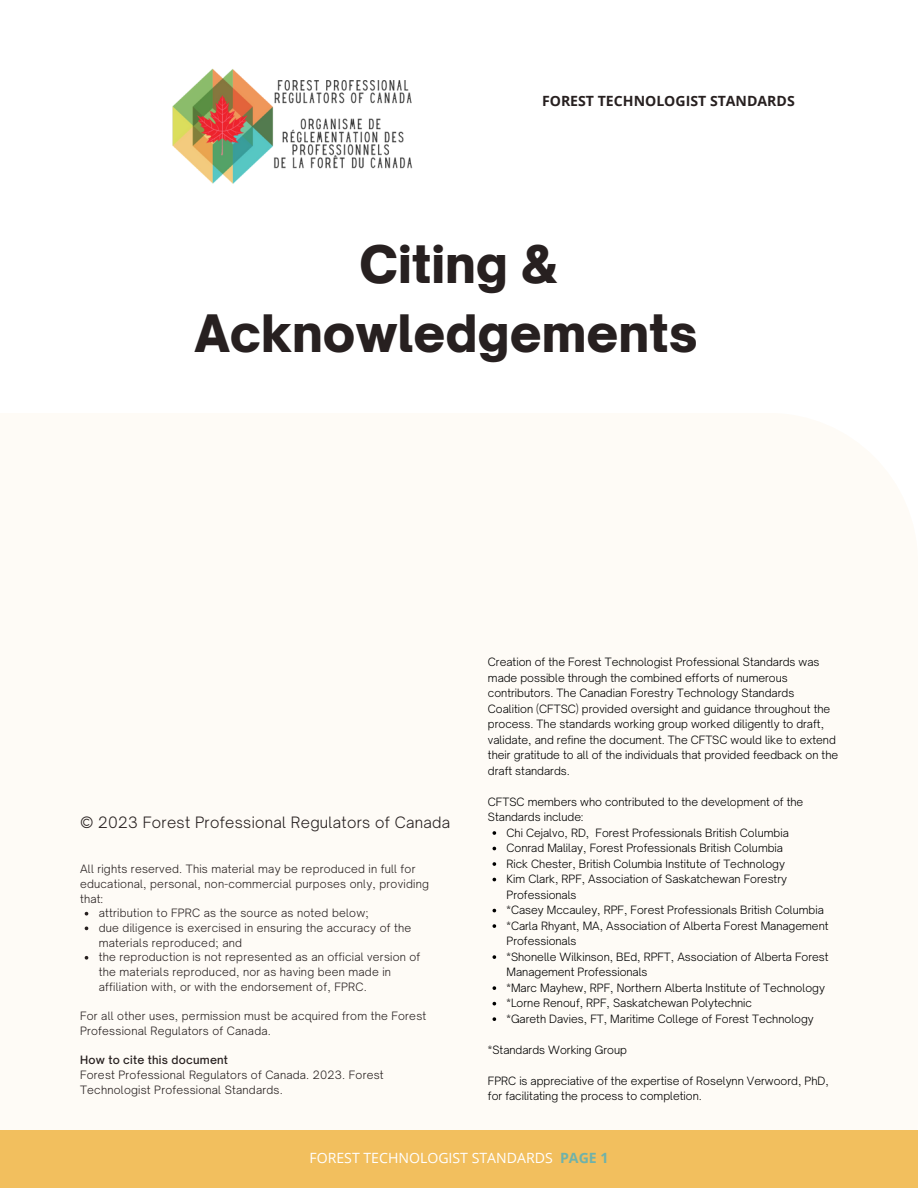
<style>
.page{position:relative;width:918px;height:1188px;background:#fff}
.page>*{position:absolute;margin:0;border:0;box-sizing:border-box;transform-origin:0 0}
.t1{font:900 49.35px/68.7px "Open Sauce One";color:#272020;text-align:center}
.t2{font:300 15px "Open Sauce One";letter-spacing:.02em;color:#272020}
.t3{font:14.1px "Open Sans";color:#fff}
.t4{font:700 14.1px "Open Sans";color:#272020}
.t5{font:300 10.95px/15.5px "Open Sauce One";color:#000}
.t6{font:300 10.95px/14.7px "Open Sauce One";letter-spacing:.02em;color:#272020}
.t7{font:500 10.95px "Open Sauce One";letter-spacing:.02em;color:#272020}
.s1{font-weight:700;color:#6fb2a9}
</style>
<div class="page">
<div style="left:0;top:1130px;width:918px;height:58px;background:#f2bf5e"></div>
<svg style="left:85px;top:912px;width:3px;height:4px"></svg>
<svg style="left:85px;top:956px;width:3px;height:4px"></svg>
<svg style="left:493px;top:831px;width:3px;height:4px"></svg>
<svg style="left:493px;top:862px;width:3px;height:4px"></svg>
<svg style="left:493px;top:924px;width:3px;height:4px"></svg>
<svg style="left:493px;top:955px;width:3px;height:4px"></svg>
<svg style="left:493px;top:986px;width:3px;height:4px"></svg>
<svg style="left:493px;top:1017px;width:3px;height:4px"></svg>
<img style="left:172px;top:68px;width:241px;height:116px">
<p class="t4" style="left:542px;top:91px;width:254px">FOREST TECHNOLOGIST STANDARDS</p>
<p class="t1" style="left:194px;top:230px;width:505px">Citing &amp;<br>Acknowledgements</p>
<p class="t2" style="left:80px;top:813px;width:372px">© 2023 Forest Professional Regulators of Canada</p>
<p class="t6" style="left:80px;top:862px;width:350px">All rights reserved. This material may be reproduced in full for educational, personal, non-commercial purposes only, providing that:</p>
<p class="t6" style="left:99px;top:906px;width:272px">attribution to FPRC as the source as noted below;</p>
<p class="t6" style="left:99px;top:921px;width:314px">due diligence is exercised in ensuring the accuracy of the materials reproduced; and</p>
<p class="t6" style="left:99px;top:950px;width:323px">the reproduction is not represented as an official version of the materials reproduced, nor as having been made in affiliation with, or with the endorsement of, FPRC.</p>
<p class="t6" style="left:80px;top:1009px;width:348px">For all other uses, permission must be acquired from the Forest<br>Professional Regulators of Canada.</p>
<p class="t7" style="left:80px;top:1053px;width:149px">How to cite this document</p>
<p class="t6" style="left:80px;top:1067px;width:305px">Forest Professional Regulators of Canada. 2023. Forest<br>Technologist Professional Standards.</p>
<p class="t5" style="left:488px;top:654px;width:352px">Creation of the Forest Technologist Professional Standards was made possible through the combined efforts of numerous contributors. The Canadian Forestry Technology Standards Coalition (CFTSC) provided oversight and guidance throughout the process. The standards working group worked diligently to draft, validate, and refine the document. The CFTSC would like to extend their gratitude to all of the individuals that provided feedback on the draft standards.</p>
<p class="t5" style="left:488px;top:794px;width:317px">CFTSC members who contributed to the development of the<br>Standards include:</p>
<p class="t5" style="left:507px;top:825px;width:284px">Chi Cejalvo, RD, Forest Professionals British Columbia</p>
<p class="t5" style="left:507px;top:840px;width:278px">Conrad Malilay, Forest Professionals British Columbia</p>
<p class="t5" style="left:507px;top:856px;width:280px">Rick Chester, British Columbia Institute of Technology</p>
<p class="t5" style="left:507px;top:871px;width:282px">Kim Clark, RPF, Association of Saskatchewan Forestry<br>Professionals</p>
<p class="t5" style="left:507px;top:902px;width:319px">*Casey Mccauley, RPF, Forest Professionals British Columbia</p>
<p class="t5" style="left:507px;top:918px;width:324px">*Carla Rhyant, MA, Association of Alberta Forest Management<br>Professionals</p>
<p class="t5" style="left:507px;top:949px;width:324px">*Shonelle Wilkinson, BEd, RPFT, Association of Alberta Forest<br>Management Professionals</p>
<p class="t5" style="left:507px;top:980px;width:320px">*Marc Mayhew, RPF, Northern Alberta Institute of Technology</p>
<p class="t5" style="left:507px;top:995px;width:247px">*Lorne Renouf, RPF, Saskatchewan Polytechnic</p>
<p class="t5" style="left:507px;top:1011px;width:309px">*Gareth Davies, FT, Maritime College of Forest Technology</p>
<p class="t5" style="left:488px;top:1042px;width:140px">*Standards Working Group</p>
<p class="t5" style="left:488px;top:1073px;width:342px">FPRC is appreciative of the expertise of Roselynn Verwoord, PhD, for facilitating the process to completion.</p>
<p class="t3" style="left:309px;top:1148px;width:301px">FOREST TECHNOLOGIST STANDARDS <span class="s1">PAGE 1</span></p>
</div>
